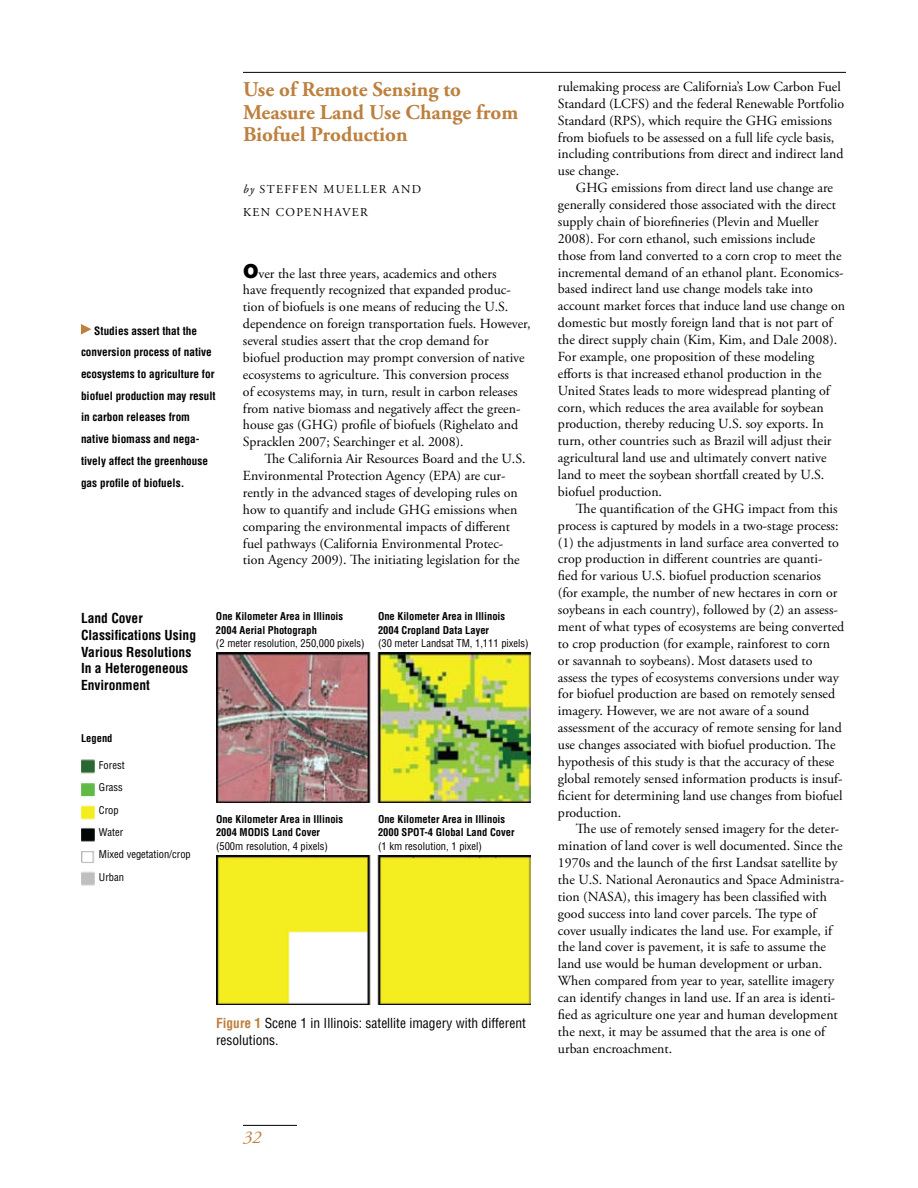
<style>
.page{position:relative;width:918px;height:1188px;background:#fff}
.page>*{position:absolute;margin:0;border:0;box-sizing:border-box;transform-origin:0 0}
.t1{font:700 21px/22.5px "Adobe Garamond Pro";color:#bd803e}
.t2{font:italic 18px "Adobe Garamond Pro";color:#bd803e}
.t3{font:13.8px/16.8px "Adobe Garamond Pro";color:#000}
.t4{font:700 condensed 13.5px/16.8px "Helvetica";color:#000}
.t5{font:condensed 13.5px/16.8px "Helvetica";color:#000}
.t6{font:12px "Adobe Garamond Pro";letter-spacing:.115em;color:#000}
.t7{font:700 condensed 11.25px/21.8px "Helvetica";color:#000}
.t8{font:700 condensed 10.5px/13.5px "Helvetica";color:#000}
.t9{font:condensed 10.5px/22.4px "Helvetica";color:#000}
.s1{font-style:italic}
.s2{font-family:"Helvetica Neue";font-weight:900;font-size:19.5px}
.s3{font-weight:700;color:#bd803e}
</style>
<div class="page">
<hr style="left:243px;top:72px;width:603px;height:1px;background:#000">
<hr style="left:243px;top:1125px;width:54px;height:1px;background:#000">
<svg style="left:81px;top:324px;width:11px;height:10px"></svg>
<img style="left:216px;top:652px;width:315px;height:151px">
<img style="left:216px;top:855px;width:315px;height:150px">
<img style="left:81px;top:759px;width:13px;height:127px">
<h1 class="t1" style="left:243px;top:79px;width:277px">Use of Remote Sensing to<br>Measure Land Use Change from<br>Biofuel Production</h1>
<p class="t7" style="left:81px;top:319px;width:136px;text-indent:13px">Studies assert that the conversion process of native ecosystems to agriculture for biofuel production may result in carbon releases from native biomass and nega&shy;tively affect the greenhouse gas profile of biofuels.</p>
<p class="t6" style="left:243px;top:182px;width:34px"><span class="s1">by</span> Steffen</p>
<p class="t6" style="left:323px;top:182px;width:22px">Mueller</p>
<p class="t6" style="left:392px;top:182px;width:11px">and</p>
<p class="t6" style="left:243px;top:205px;width:53px">Ken Copen</p>
<p class="t6" style="left:323px;top:205px;width:21px">haver</p>
<p class="t3" style="left:243px;top:265px;width:289px"><span class="s2">O</span>ver the last three years, academics and others<br>have frequently recognized that expanded produc&shy;tion of biofuels is one means of reducing the U.S. dependence on foreign transportation fuels. However, several studies assert that the crop demand for<br>biofuel production may prompt conversion of native ecosystems to agriculture. This conversion process<br>of ecosystems may, in turn, result in carbon releases from native biomass and negatively affect the green&shy;house gas (GHG) profile of biofuels (Righelato and Spracklen 2007; Searchinger et al. 2008).</p>
<p class="t3" style="left:243px;top:451px;width:284px;text-indent:21px">The California Air Resources Board and the U.S.<br>Environmental Protection Agency (EPA) are cur&shy;rently in the advanced stages of developing rules on how to quantify and include GHG emissions when comparing the environmental impacts of different fuel pathways (California Environmental Protec&shy;tion Agency 2009). The initiating legislation for the</p>
<p class="t4" style="left:81px;top:609px;width:117px">Land Cover<br>Classifications Using<br>Various Resolutions<br>In a Heterogeneous<br>Environment</p>
<p class="t8" style="left:81px;top:731px;width:33px">Legend</p>
<p class="t9" style="left:99px;top:754px;width:93px">Forest<br>Grass<br>Crop<br>Water<br>Mixed vegetation/crop<br>Urban</p>
<p class="t8" style="left:216px;top:610px;width:129px">One Kilometer Area in Illinois<br>2004 Aerial Photograph</p>
<p class="t9" style="left:216px;top:632px;width:150px">(2 meter resolution, 250,000 pixels)</p>
<p class="t8" style="left:378px;top:610px;width:129px">One Kilometer Area in Illinois<br>2004 Cropland Data Layer</p>
<p class="t9" style="left:378px;top:632px;width:152px">(30 meter Landsat TM, 1,111 pixels)</p>
<p class="t8" style="left:216px;top:812px;width:129px">One Kilometer Area in Illinois<br>2004 MODIS Land Cover</p>
<p class="t9" style="left:216px;top:835px;width:113px">(500m resolution, 4 pixels)</p>
<p class="t8" style="left:378px;top:812px;width:138px">One Kilometer Area in Illinois<br>2000 SPOT-4 Global Land Cover</p>
<p class="t9" style="left:378px;top:835px;width:106px">(1 km resolution, 1 pixel)</p>
<p class="t5" style="left:216px;top:1014px;width:311px"><span class="s3">Figure 1</span> Scene 1 in Illinois: satellite imagery with different resolutions.</p>
<p class="t3" style="left:558px;top:79px;width:288px">rulemaking process are California’s Low Carbon Fuel Standard (LCFS) and the federal Renewable Portfolio Standard (RPS), which require the GHG emissions from biofuels to be assessed on a full life cycle basis, including contributions from direct and indirect land use change.</p>
<p class="t3" style="left:558px;top:180px;width:289px;text-indent:18px">GHG emissions from direct land use change are generally considered those associated with the direct supply chain of biorefineries (Plevin and Mueller 2008). For corn ethanol, such emissions include those from land converted to a corn crop to meet the incremental demand of an ethanol plant. Economics&shy;based indirect land use change models take into account market forces that induce land use change on domestic but mostly foreign land that is not part of the direct supply chain (Kim, Kim, and Dale 2008).<br>For example, one proposition of these modeling efforts is that increased ethanol production in the United States leads to more widespread planting of corn, which reduces the area available for soybean production, thereby reducing U.S. soy exports. In turn, other countries such as Brazil will adjust their agricultural land use and ultimately convert native land to meet the soybean shortfall created by U.S. biofuel production.</p>
<p class="t3" style="left:558px;top:501px;width:288px;text-indent:18px">The quantification of the GHG impact from this process is captured by models in a two-stage process: (1) the adjustments in land surface area converted to crop production in different countries are quanti&shy;fied for various U.S. biofuel production scenarios (for example, the number of new hectares in corn or soybeans in each country), followed by (2) an assess&shy;ment of what types of ecosystems are being converted to crop production (for example, rainforest to corn or savannah to soybeans). Most datasets used to assess the types of ecosystems conversions under way for biofuel production are based on remotely sensed imagery. However, we are not aware of a sound assessment of the accuracy of remote sensing for land use changes associated with biofuel production. The hypothesis of this study is that the accuracy of these global remotely sensed information products is insuf&shy;ficient for determining land use changes from biofuel production.</p>
<p class="t3" style="left:558px;top:821px;width:288px;text-indent:18px">The use of remotely sensed imagery for the deter&shy;mination of land cover is well documented. Since the 1970s and the launch of the first Landsat satellite by the U.S. National Aeronautics and Space Administra&shy;tion (NASA), this imagery has been classified with good success into land cover parcels. The type of cover usually indicates the land use. For example, if the land cover is pavement, it is safe to assume the land use would be human development or urban.<br>When compared from year to year, satellite imagery can identify changes in land use. If an area is identi&shy;fied as agriculture one year and human development the next, it may be assumed that the area is one of urban encroachment.</p>
<h2 class="t2" style="left:243px;top:1126px;width:19px">32</h2>
</div>
